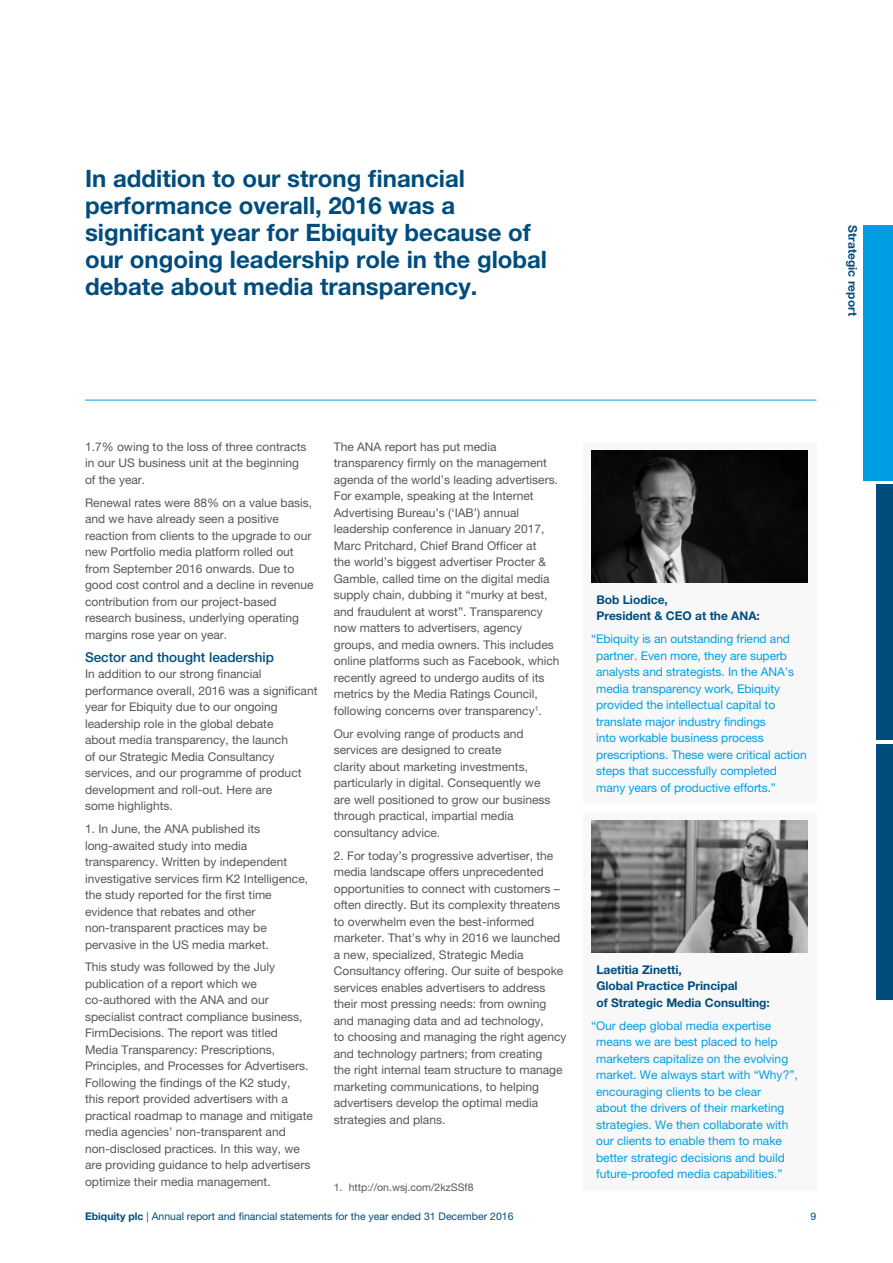
<style>
.page{position:relative;width:893px;height:1263px;background:#fff}
.page>*{position:absolute;margin:0;border:0;box-sizing:border-box;transform-origin:0 0}
.t1{font:700 24px/27px "Helvetica Neue LT Pro";color:#004d7d}
.t2{font:500 13.5px "Helvetica Neue LT Pro";color:#004d7d}
.t3{font:12px/16.5px "Helvetica Neue LT Pro";color:#575756}
.t4{font:12px/16.5px "Helvetica Neue LT Pro";letter-spacing:-.005em;color:#009fe3}
.t5{font:700 12px/16.5px "Helvetica Neue LT Pro";color:#004d7d}
.t6{font:10.5px "Helvetica Neue LT Pro";color:#004d7d}
.t7{font:10.5px "Helvetica Neue LT Pro";color:#575756}
.s1{font-weight:700}
</style>
<div class="page">
<div style="left:863px;top:225px;width:30px;height:255px;background:#009fe3"></div>
<div style="left:876px;top:485px;width:17px;height:255px;background:#004d7d"></div>
<div style="left:876px;top:744px;width:17px;height:255px;background:#004d7d"></div>
<div style="left:583px;top:442px;width:233px;height:362px;background:#f8f8f8"></div>
<div style="left:583px;top:812px;width:233px;height:379px;background:#f8f8f8"></div>
<img style="left:591px;top:451px;width:217px;height:132px">
<img style="left:591px;top:821px;width:217px;height:131px">
<hr style="left:85px;top:400px;width:731px;height:1px;background:#009fe3">
<h1 class="t1" style="left:85px;top:165px;width:464px">In addition to our strong financial performance overall, 2016 was a significant year for Ebiquity because of our ongoing leadership role in the global debate about media transparency.</h1>
<p class="t5" style="left:861px;top:225px;width:92px;rotate:90deg">Strategic report</p>
<p class="t3" style="left:85px;top:438px;width:223px">1.7% owing to the loss of three contracts in our US business unit at the beginning of the year.</p>
<p class="t3" style="left:85px;top:494px;width:230px">Renewal rates were 88% on a value basis, and we have already seen a positive reaction from clients to the upgrade to our new Portfolio media platform rolled out from September 2016 onwards. Due to good cost control and a decline in revenue contribution from our project‑based research business, underlying operating margins rose year on year.</p>
<p class="t2" style="left:85px;top:649px;width:191px">Sector and thought leadership</p>
<p class="t3" style="left:85px;top:665px;width:234px">In addition to our strong financial performance overall, 2016 was a significant year for Ebiquity due to our ongoing leadership role in the global debate<br>about media transparency, the launch<br>of our Strategic Media Consultancy services, and our programme of product development and roll‑out. Here are<br>some highlights.</p>
<p class="t3" style="left:85px;top:820px;width:225px">1. In June, the ANA published its long‑awaited study into media transparency. Written by independent investigative services firm K2 Intelligence, the study reported for the first time evidence that rebates and other non‑transparent practices may be pervasive in the US media market.</p>
<p class="t3" style="left:85px;top:959px;width:229px">This study was followed by the July publication of a report which we co‑authored with the ANA and our specialist contract compliance business, FirmDecisions. The report was titled Media Transparency: Prescriptions, Principles, and Processes for Advertisers.<br>Following the findings of the K2 study,<br>this report provided advertisers with a practical roadmap to manage and mitigate media agencies’ non‑transparent and non‑disclosed practices. In this way, we are providing guidance to help advertisers optimize their media management.</p>
<p class="t3" style="left:334px;top:438px;width:227px">The ANA report has put media transparency firmly on the management agenda of the world’s leading advertisers.<br>For example, speaking at the Internet Advertising Bureau’s (‘IAB’) annual leadership conference in January 2017, Marc Pritchard, Chief Brand Officer at<br>the world’s biggest advertiser Procter &amp; Gamble, called time on the digital media supply chain, dubbing it “murky at best, and fraudulent at worst”. Transparency now matters to advertisers, agency groups, and media owners. This includes online platforms such as Facebook, which recently agreed to undergo audits of its metrics by the Media Ratings Council, following concerns over transparency<sup>1</sup>.</p>
<p class="t3" style="left:334px;top:725px;width:218px">Our evolving range of products and services are designed to create<br>clarity about marketing investments, particularly in digital. Consequently we are well positioned to grow our business through practical, impartial media consultancy advice.</p>
<p class="t3" style="left:334px;top:847px;width:234px">2. For today’s progressive advertiser, the media landscape offers unprecedented opportunities to connect with customers – often directly. But its complexity threatens to overwhelm even the best‑informed marketer. That’s why in 2016 we launched a new, specialized, Strategic Media Consultancy offering. Our suite of bespoke services enables advertisers to address their most pressing needs: from owning and managing data and ad technology,<br>to choosing and managing the right agency and technology partners; from creating<br>the right internal team structure to manage marketing communications, to helping advertisers develop the optimal media strategies and plans.</p>
<p class="t7" style="left:334px;top:1181px;width:141px">1. http://on.wsj.com/2kzSSf8</p>
<p class="t5" style="left:596px;top:591px;width:165px">Bob Liodice,<br>President &amp; CEO at the ANA:</p>
<p class="t4" style="left:596px;top:631px;width:212px;text-indent:-5px">“Ebiquity is an outstanding friend and partner. Even more, they are superb analysts and strategists. In the ANA’s media transparency work, Ebiquity provided the intellectual capital to translate major industry findings<br>into workable business process prescriptions. These were critical action steps that successfully completed many years of productive efforts.”</p>
<p class="t5" style="left:596px;top:961px;width:175px">Laetitia Zinetti,<br>Global Practice Principal<br>of Strategic Media Consulting:</p>
<p class="t4" style="left:596px;top:1017px;width:203px;text-indent:-5px">“Our deep global media expertise means we are best placed to help marketers capitalize on the evolving market. We always start with “Why?”, encouraging clients to be clear<br>about the drivers of their marketing strategies. We then collaborate with our clients to enable them to make better strategic decisions and build future‑proofed media capabilities.”</p>
<p class="t6" style="left:85px;top:1210px;width:430px"><span class="s1">Ebiquity plc</span> | Annual report and financial statements for the year ended 31 December 2016</p>
<p class="t6" style="left:811px;top:1210px;width:7px">9</p>
</div>
